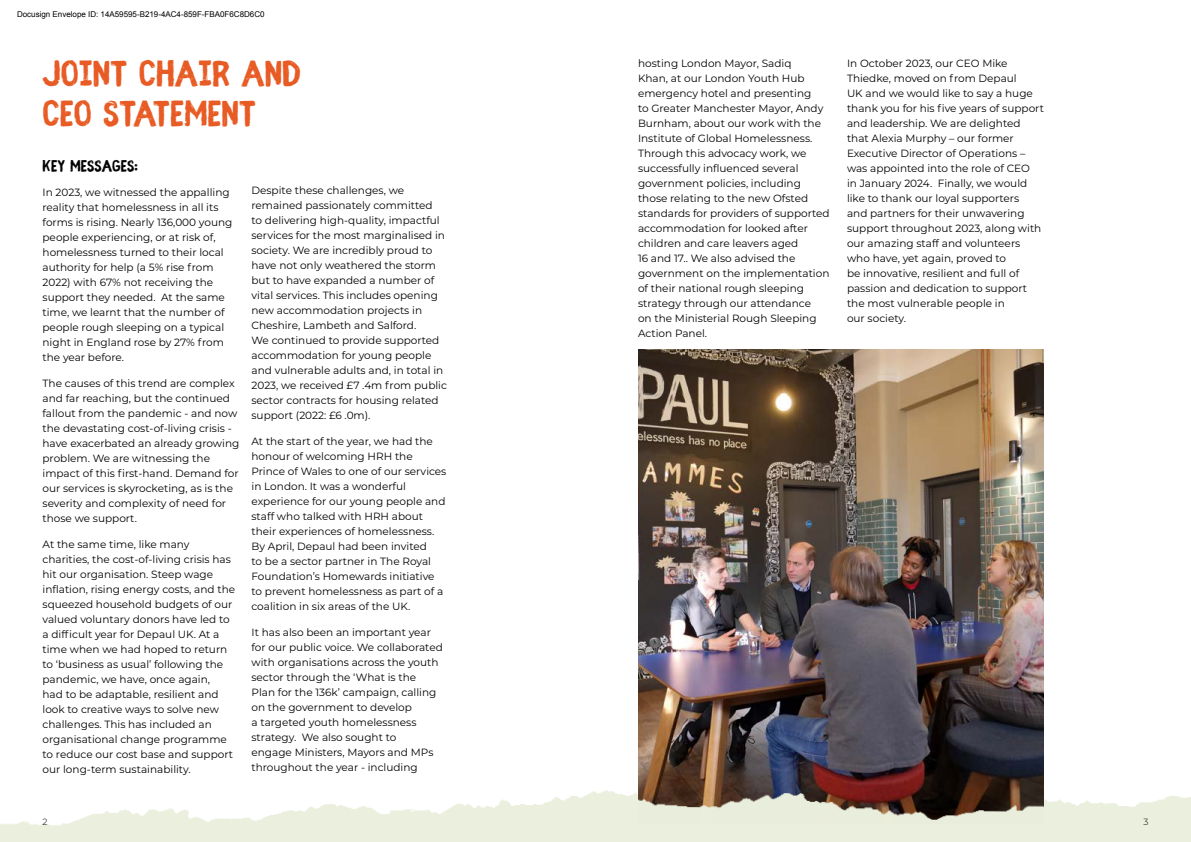
<style>
.page{position:relative;width:1191px;height:842px;background:#fff}
.page>*{position:absolute;margin:0;border:0;box-sizing:border-box;transform-origin:0 0}
.Header_1{font:700 40px/40px "Fibre Vintage Full";color:#e85b24}
.Header_3{font:700 18px "Fibre Vintage Full";color:#000}
.t1{font:10.5px/15px "Montserrat";color:#000}
.t2{font:300 9px "Montserrat";color:#000}
.t3{font:8px "Arial";color:#000}
</style>
<div class="page">
<img style="left:638px;top:349px;width:406px;height:475px">
<p class="t3" style="left:17px;top:10px;width:249px">Docusign Envelope ID: 14A59595-B219-4AC4-859F-FBA0F6C8D6C0</p>
<p class="t3" style="left:101px;top:10px;width:166px">BB445 4A-C005-4D3A-B6B3-687C532BA8B3</p>
<p class="Header_1" style="left:43px;top:54px;width:260px">JOINT CHAIR AND<br>CEO STATEMENT</p>
<p class="Header_3" style="left:43px;top:156px;width:97px">KEY MESSAGES:</p>
<p class="t1" style="left:43px;top:184px;width:191px">In 2023, we witnessed the appalling reality that homelessness in all its forms is rising. Nearly 136,000 young people experiencing, or at risk of, homelessness turned to their local authority for help (a 5% rise from<br>2022) with 67% not receiving the support they needed. At the same time, we learnt that the number of people rough sleeping on a typical night in England rose by 27% from the year before.</p>
<p class="t1" style="left:43px;top:375px;width:198px">The causes of this trend are complex and far reaching, but the continued fallout from the pandemic - and now the devastating cost-of-living crisis - have exacerbated an already growing problem. We are witnessing the impact of this first-hand. Demand for our services is skyrocketing, as is the severity and complexity of need for those we support.</p>
<p class="t1" style="left:43px;top:537px;width:194px">At the same time, like many charities, the cost-of-living crisis has hit our organisation. Steep wage inflation, rising energy costs, and the squeezed household budgets of our valued voluntary donors have led to a difficult year for Depaul UK. At a time when we had hoped to return to ‘business as usual’ following the pandemic, we have, once again,<br>had to be adaptable, resilient and look to creative ways to solve new challenges. This has included an organisational change programme to reduce our cost base and support our long-term sustainability.</p>
<p class="t1" style="left:251px;top:182px;width:197px">Despite these challenges, we remained passionately committed<br>to delivering high-quality, impactful services for the most marginalised in society. We are incredibly proud to have not only weathered the storm but to have expanded a number of vital services. This includes opening new accommodation projects in Cheshire, Lambeth and Salford.<br>We continued to provide supported accommodation for young people and vulnerable adults and, in total in 2023, we received £7 .4m from public sector contracts for housing related support (2022: £6 .0m).</p>
<p class="t1" style="left:251px;top:433px;width:196px">At the start of the year, we had the honour of welcoming HRH the Prince of Wales to one of our services in London. It was a wonderful experience for our young people and staff who talked with HRH about their experiences of homelessness.<br>By April, Depaul had been invited<br>to be a sector partner in The Royal Foundation’s Homewards initiative to prevent homelessness as part of a coalition in six areas of the UK.</p>
<p class="t1" style="left:251px;top:625px;width:193px">It has also been an important year for our public voice. We collaborated with organisations across the youth sector through the ‘What is the<br>Plan for the 136k’ campaign, calling on the government to develop<br>a targeted youth homelessness strategy. We also sought to<br>engage Ministers, Mayors and MPs throughout the year - including</p>
<p class="t1" style="left:638px;top:55px;width:193px">hosting London Mayor, Sadiq<br>Khan, at our London Youth Hub emergency hotel and presenting<br>to Greater Manchester Mayor, Andy<br>Burnham, about our work with the<br>Institute of Global Homelessness.<br>Through this advocacy work, we successfully influenced several government policies, including those relating to the new Ofsted standards for providers of supported accommodation for looked after children and care leavers aged<br>16 and 17.. We also advised the government on the implementation of their national rough sleeping strategy through our attendance<br>on the Ministerial Rough Sleeping<br>Action Panel.</p>
<p class="t1" style="left:847px;top:55px;width:198px">In October 2023, our CEO Mike<br>Thiedke, moved on from Depaul<br>UK and we would like to say a huge thank you for his five years of support and leadership. We are delighted that Alexia Murphy – our former<br>Executive Director of Operations – was appointed into the role of CEO<br>in January 2024. Finally, we would like to thank our loyal supporters<br>and partners for their unwavering support throughout 2023, along with our amazing staff and volunteers who have, yet again, proved to<br>be innovative, resilient and full of passion and dedication to support the most vulnerable people in<br>our society.</p>
<p class="t2" style="left:43px;top:816px;width:7px">2</p>
<p class="t2" style="left:1143px;top:816px;width:7px">3</p>
</div>
